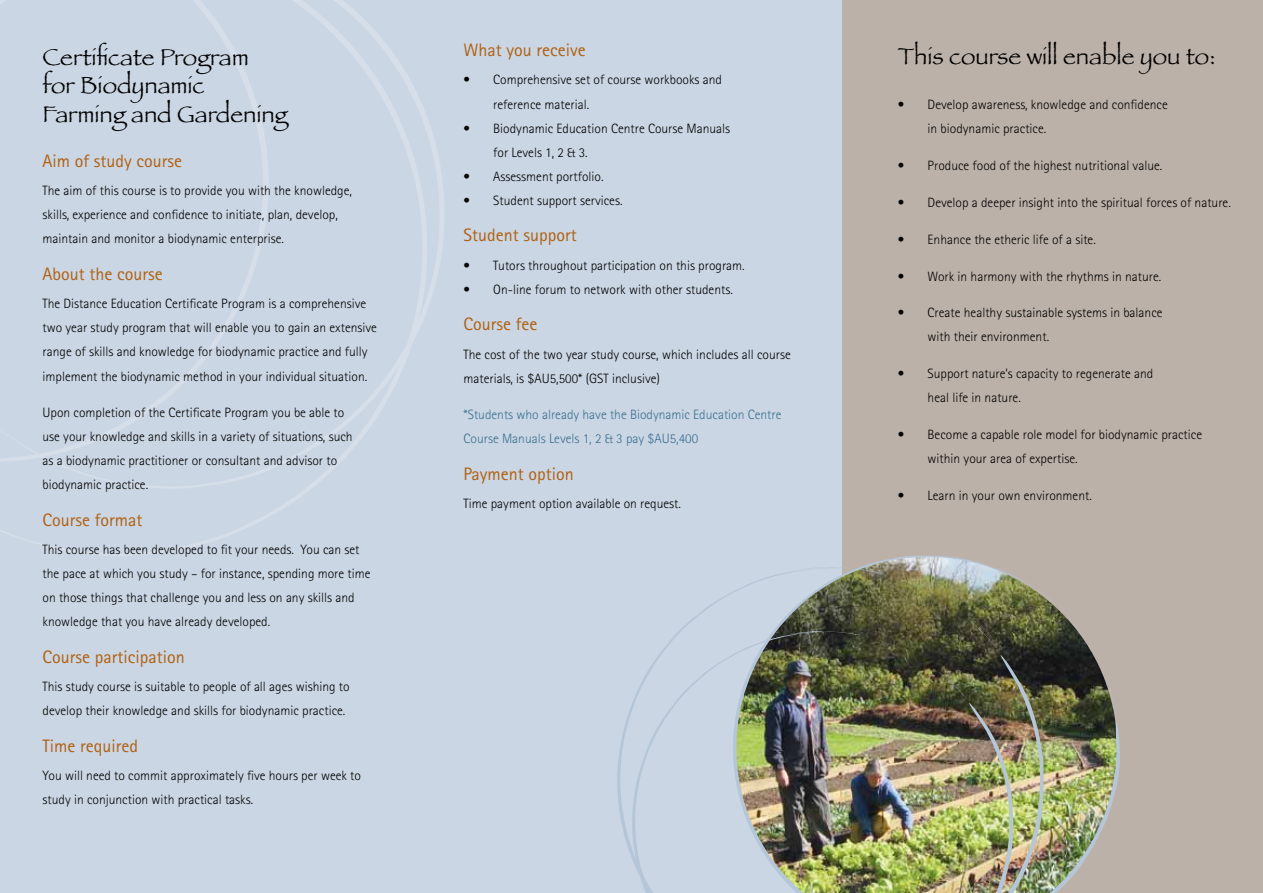
<style>
.page{position:relative;width:1263px;height:893px;background:#fff}
.page>*{position:absolute;margin:0;border:0;box-sizing:border-box;transform-origin:0 0}
.t1{font:24px/28.5px "Papyrus";color:#000}
.t2{font:18px "Rotis Sans Serif";color:#b06010}
.t3{font:300 13.5px/24px "Rotis Sans Serif";color:#000}
.t4{font:300 13.5px/24px "Rotis Sans Serif";color:#3b6e8f}
</style>
<div class="page">
<div style="left:0;top:0;width:842px;height:893px;background:#cad6e3"></div>
<svg style="left:0;top:0;width:444px;height:555px"></svg>
<svg style="left:65px;top:549px;width:34px;height:4px"></svg>
<svg style="left:0;top:0;width:302px;height:470px"></svg>
<div style="left:842px;top:0;width:421px;height:893px;background:#bcb1a8"></div>
<svg style="left:617px;top:619px;width:89px;height:274px"></svg>
<svg style="left:692px;top:608px;width:14px;height:13px"></svg>
<img style="left:706px;top:555px;width:414px;height:338px">
<img style="left:791px;top:558px;width:144px;height:37px">
<h1 class="t1" style="left:43px;top:42px;width:247px">Certificate Program<br>for Biodynamic<br>Farming and Gardening</h1>
<h2 class="t2" style="left:43px;top:150px;width:141px">Aim of study course</h2>
<p class="t3" style="left:43px;top:179px;width:311px">The aim of this course is to provide you with the knowledge, skills, experience and confidence to initiate, plan, develop, maintain and monitor a biodynamic enterprise.</p>
<h2 class="t2" style="left:43px;top:264px;width:122px">About the course</h2>
<p class="t3" style="left:43px;top:292px;width:336px">The Distance Education Certificate Program is a comprehensive two year study program that will enable you to gain an extensive range of skills and knowledge for biodynamic practice and fully implement the biodynamic method in your individual situation.</p>
<p class="t3" style="left:43px;top:401px;width:312px">Upon completion of the Certificate Program you be able to use your knowledge and skills in a variety of situations, such as a biodynamic practitioner or consultant and advisor to biodynamic practice.</p>
<h2 class="t2" style="left:43px;top:509px;width:101px">Course format</h2>
<p class="t3" style="left:43px;top:538px;width:329px">This course has been developed to fit your needs. You can set the pace at which you study – for instance, spending more time on those things that challenge you and less on any skills and knowledge that you have already developed.</p>
<h2 class="t2" style="left:43px;top:646px;width:144px">Course participation</h2>
<p class="t3" style="left:43px;top:675px;width:309px">This study course is suitable to people of all ages wishing to develop their knowledge and skills for biodynamic practice.</p>
<h2 class="t2" style="left:43px;top:735px;width:97px">Time required</h2>
<p class="t3" style="left:43px;top:764px;width:320px">You will need to commit approximately five hours per week to study in conjunction with practical tasks.</p>
<h2 class="t2" style="left:463px;top:40px;width:124px">What you receive</h2>
<p class="t3" style="left:493px;top:68px;width:230px;text-indent:-30px">• Comprehensive set of course workbooks and reference material.</p>
<p class="t3" style="left:493px;top:116px;width:238px;text-indent:-30px">• Biodynamic Education Centre Course Manuals for Levels 1, 2 &amp; 3.</p>
<p class="t3" style="left:463px;top:164px;width:141px">• Assessment portfolio.</p>
<p class="t3" style="left:463px;top:188px;width:160px">• Student support services.</p>
<h2 class="t2" style="left:463px;top:225px;width:115px">Student support</h2>
<p class="t3" style="left:463px;top:253px;width:283px">• Tutors throughout participation on this program.</p>
<p class="t3" style="left:463px;top:277px;width:271px">• On-line forum to network with other students.</p>
<h2 class="t2" style="left:463px;top:314px;width:75px">Course fee</h2>
<p class="t3" style="left:463px;top:342px;width:329px">The cost of the two year study course, which includes all course materials, is $AU5,500* (GST inclusive)</p>
<p class="t4" style="left:463px;top:403px;width:319px">*Students who already have the Biodynamic Education Centre<br>Course Manuals Levels 1, 2 &amp; 3 pay $AU5,400</p>
<h2 class="t2" style="left:463px;top:463px;width:112px">Payment option</h2>
<p class="t3" style="left:463px;top:492px;width:219px">Time payment option available on request.</p>
<h1 class="t1" style="left:898px;top:42px;width:319px">This course will enable you to:</h1>
<p class="t3" style="left:928px;top:93px;width:242px;text-indent:-30px">• Develop awareness, knowledge and confidence in biodynamic practice.</p>
<p class="t3" style="left:898px;top:154px;width:266px">• Produce food of the highest nutritional value.</p>
<p class="t3" style="left:898px;top:190px;width:334px">• Develop a deeper insight into the spiritual forces of nature.</p>
<p class="t3" style="left:898px;top:227px;width:200px">• Enhance the etheric life of a site.</p>
<p class="t3" style="left:898px;top:264px;width:265px">• Work in harmony with the rhythms in nature.</p>
<p class="t3" style="left:928px;top:301px;width:236px;text-indent:-30px">• Create healthy sustainable systems in balance with their environment.</p>
<p class="t3" style="left:928px;top:361px;width:227px;text-indent:-30px">• Support nature’s capacity to regenerate and heal life in nature.</p>
<p class="t3" style="left:928px;top:422px;width:276px;text-indent:-30px">• Become a capable role model for biodynamic practice within your area of expertise.</p>
<p class="t3" style="left:898px;top:483px;width:196px">• Learn in your own environment.</p>
</div>
